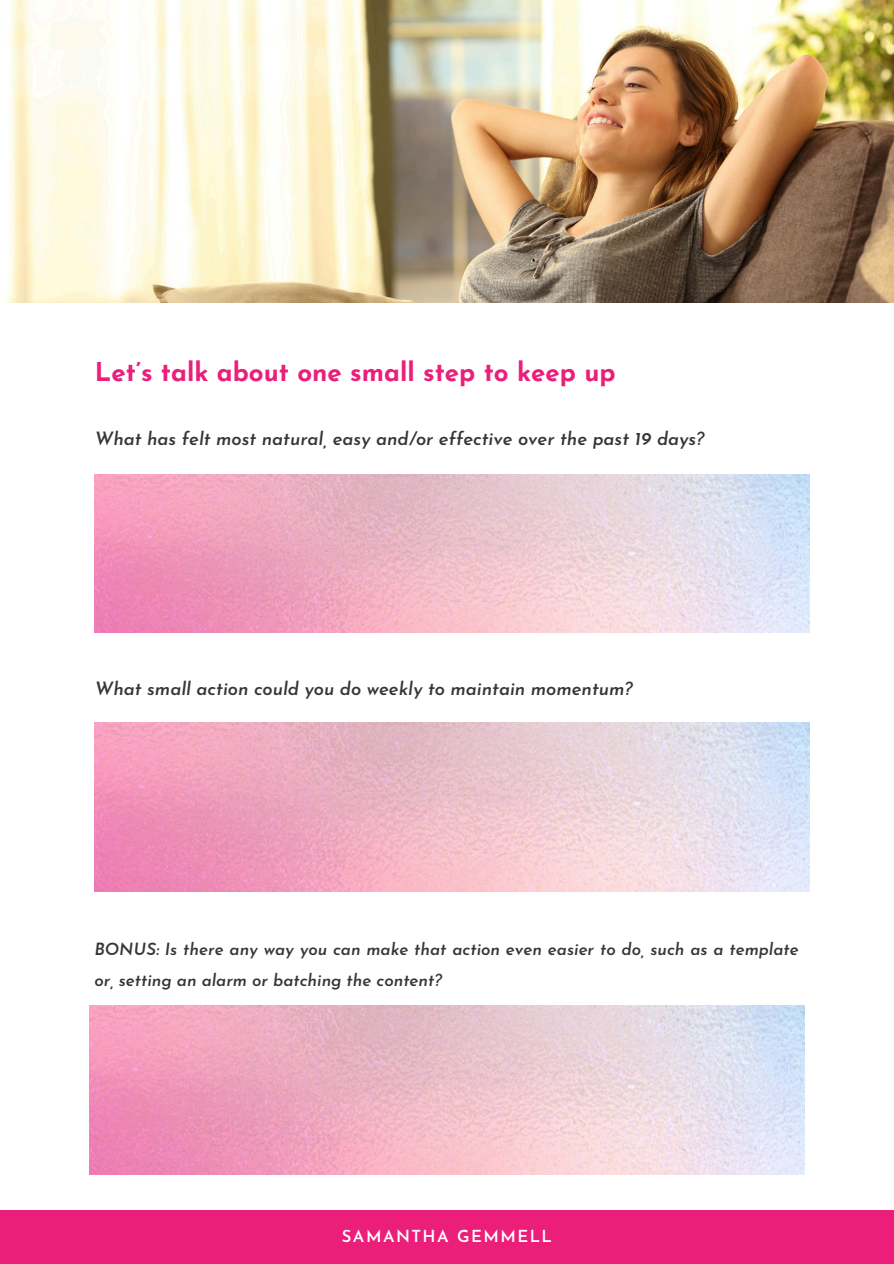
<style>
.page{position:relative;width:894px;height:1264px;background:#fff}
.page>*{position:absolute;margin:0;border:0;box-sizing:border-box;transform-origin:0 0}
.t1{font:700 25.8px "Josefin Sans";color:#eb1f7a}
.t2{font:italic 600 18.3px "Josefin Sans";color:#363636}
.t3{font:italic 600 16.8px/30.5px "Josefin Sans";color:#363636}
.t4{font:600 16.5px "Josefin Sans";letter-spacing:.09em;color:#fff}
</style>
<div class="page">
<div style="left:0;top:1210px;width:893px;height:53px;background:#eb1f7a"></div>
<img style="left:6px;top:0;width:887px;height:303px">
<img style="left:94px;top:475px;width:715px;height:157px">
<img style="left:94px;top:723px;width:715px;height:168px">
<img style="left:89px;top:1005px;width:715px;height:169px">
<h1 class="t1" style="left:95px;top:349px;width:522px">Let’s talk about one small step to keep up</h1>
<p class="t2" style="left:95px;top:423px;width:611px">What has felt most natural, easy and/or effective over the past 19 days?</p>
<p class="t2" style="left:95px;top:673px;width:539px">What small action could you do weekly to maintain momentum?</p>
<p class="t3" style="left:94px;top:932px;width:705px">BONUS: Is there any way you can make that action even easier to do, such as a template or, setting an alarm or batching the content?</p>
<p class="t4" style="left:342px;top:1221px;width:212px">SAMANTHA GEMMELL</p>
</div>
